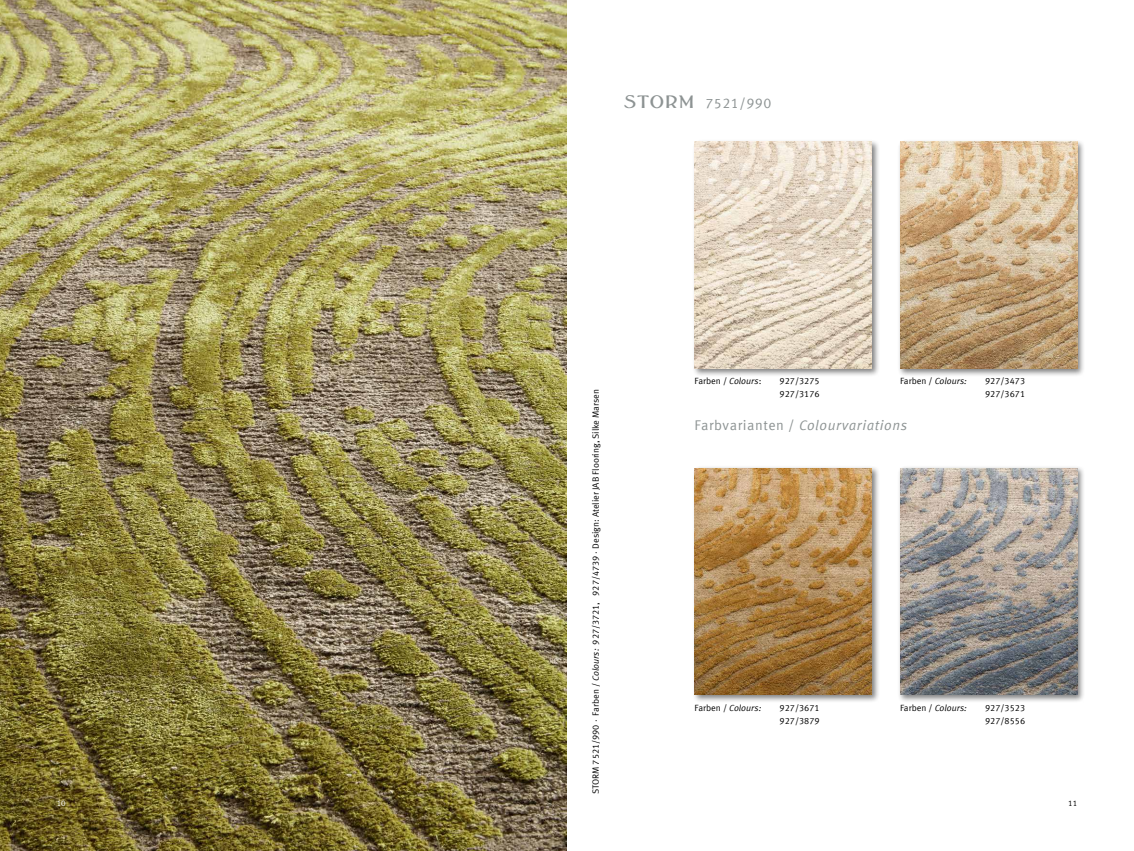
<style>
.page{position:relative;width:1134px;height:851px;background:#fff}
.page>*{position:absolute;margin:0;border:0;box-sizing:border-box;transform-origin:0 0}
.t1{font:14px "Meta Offc Norm Ita";letter-spacing:.04em;color:#8d9393}
.t2{font:14px "Meta Offc Norm";letter-spacing:.04em;color:#8d9393}
.t3{font:9px/13px "Meta Offc Norm";color:#000}
.t4{font:9px "Meta Offc Norm Ita";color:#000}
.t5{font:8px "Meta Offc Norm";color:#000}
.t6{font:8px "Meta Offc Norm";color:#fff}
.s1{font-family:"Bolton Sans";font-size:15px}
.s2{font-family:"Meta Offc Norm Ita"}
.s3{font-family:"Meta Offc Norm"}
</style>
<div class="page">
<div style="left:692px;top:465px;width:188px;height:238px;background:#000;opacity:.5"></div>
<img style="left:694px;top:468px;width:178px;height:226px">
<div style="left:897px;top:465px;width:189px;height:238px;background:#000;opacity:.5"></div>
<img style="left:900px;top:468px;width:177px;height:226px">
<div style="left:897px;top:139px;width:189px;height:238px;background:#000;opacity:.5"></div>
<img style="left:900px;top:142px;width:177px;height:227px">
<div style="left:692px;top:139px;width:188px;height:238px;background:#000;opacity:.5"></div>
<img style="left:694px;top:142px;width:178px;height:227px">
<img style="left:0;top:0;width:567px;height:850px">
<p class="t6" style="left:57px;top:798px;width:11px">10</p>
<h1 class="t2" style="left:624px;top:95px;width:149px"><span class="s1">STORM</span> 7521/990</h1>
<p class="t3" style="left:589px;top:794px;width:407px;rotate:-90deg">STORM 7521/990 · Farben / <span class="s2">Colours:</span> 927/3721, 927/4739 · Design: Atelier JAB Flooring, Silke Marsen</p>
<p class="t3" style="left:694px;top:374px;width:68px">Farben / <span class="s2">Colours</span>:</p>
<p class="t3" style="left:780px;top:374px;width:42px">927/3275<br>927/3176</p>
<p class="t4" style="left:900px;top:376px;width:68px"><span class="s3">Farben /</span> Colours:</p>
<p class="t3" style="left:985px;top:374px;width:42px">927/3473<br>927/3671</p>
<h1 class="t1" style="left:694px;top:417px;width:214px"><span class="s3">Farbvarianten /</span> Colourvariations</h1>
<p class="t4" style="left:694px;top:702px;width:68px"><span class="s3">Farben /</span> Colours:</p>
<p class="t3" style="left:780px;top:701px;width:42px">927/3671<br>927/3879</p>
<p class="t4" style="left:900px;top:702px;width:68px"><span class="s3">Farben /</span> Colours:</p>
<p class="t3" style="left:985px;top:701px;width:42px">927/3523<br>927/8556</p>
<p class="t5" style="left:1068px;top:798px;width:11px">11</p>
</div>
